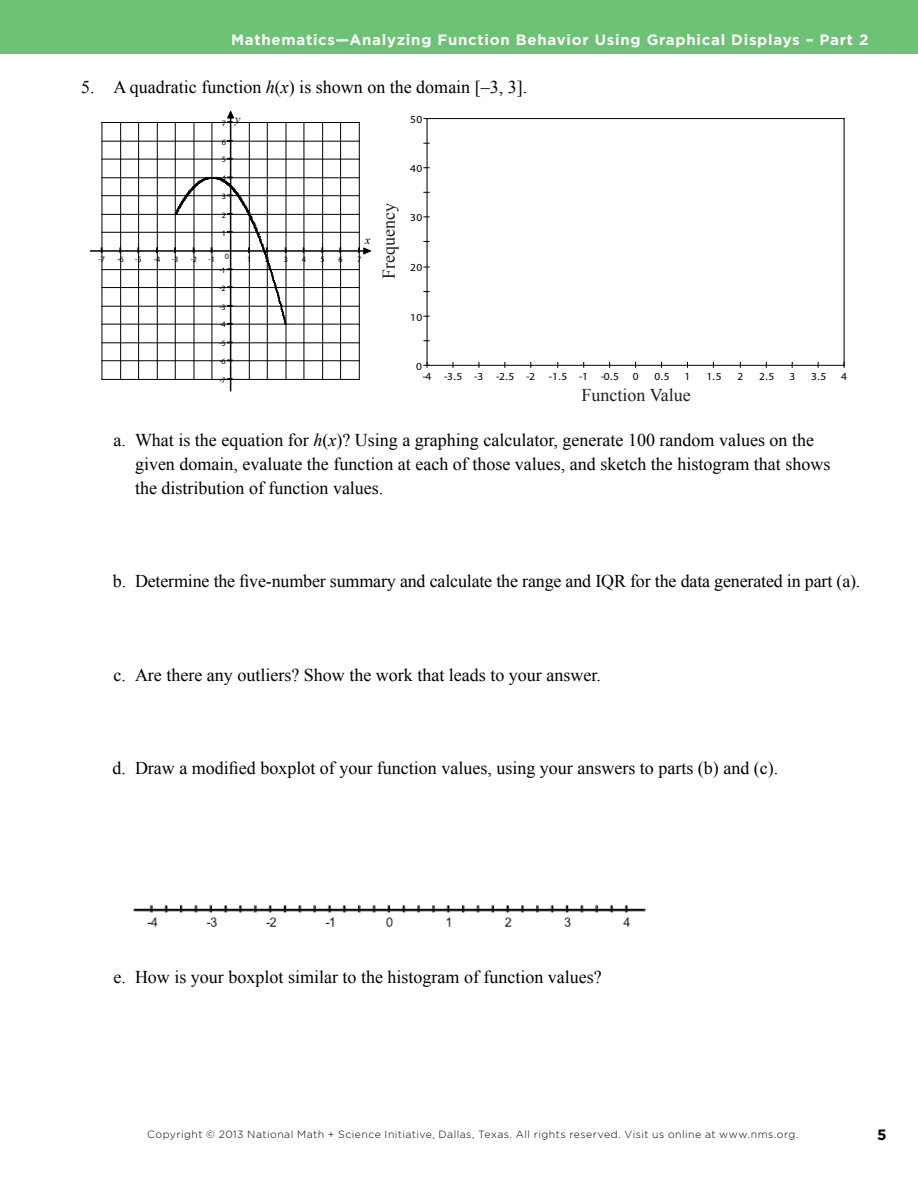
<style>
.page{position:relative;width:918px;height:1188px;background:#fff}
.page>*{position:absolute;margin:0;border:0;box-sizing:border-box;transform-origin:0 0}
.t1{font:18px/24px "Times New Roman";color:#000}
.t2{font:18px "Times New Roman";color:#231f20}
.t3{font:700 15px "Gotham";letter-spacing:.05em;color:#fff}
.t4{font:700 15px "Gotham";color:#000}
.t5{font:italic 12px "Times New Roman";color:#000}
.t6{font:10.8px "Myriad Pro";letter-spacing:.03em;color:#000;scale:1.06 1}
.t7{font:300 10.5px "Gotham";letter-spacing:.04em;color:#000}
.t8{font:8.25px "Myriad Pro";color:#000}
.s1{font-style:italic}
</style>
<div class="page">
<div style="left:0;top:0;width:918px;height:54px;background:#6ec275"></div>
<hr style="left:102px;top:123px;width:1px;height:256px;background:#000">
<hr style="left:120px;top:123px;width:1px;height:256px;background:#000">
<hr style="left:138px;top:123px;width:1px;height:256px;background:#000">
<hr style="left:157px;top:123px;width:1px;height:256px;background:#000">
<hr style="left:175px;top:123px;width:1px;height:256px;background:#000">
<hr style="left:194px;top:123px;width:1px;height:256px;background:#000">
<hr style="left:212px;top:123px;width:1px;height:256px;background:#000">
<hr style="left:249px;top:123px;width:1px;height:256px;background:#000">
<hr style="left:267px;top:123px;width:1px;height:256px;background:#000">
<hr style="left:286px;top:123px;width:1px;height:256px;background:#000">
<hr style="left:304px;top:123px;width:1px;height:256px;background:#000">
<hr style="left:322px;top:123px;width:1px;height:256px;background:#000">
<hr style="left:340px;top:123px;width:1px;height:256px;background:#000">
<hr style="left:359px;top:123px;width:1px;height:256px;background:#000">
<hr style="left:102px;top:379px;width:257px;height:1px;background:#000">
<hr style="left:102px;top:360px;width:257px;height:1px;background:#000">
<hr style="left:102px;top:342px;width:257px;height:1px;background:#000">
<hr style="left:102px;top:324px;width:257px;height:1px;background:#000">
<hr style="left:102px;top:306px;width:257px;height:1px;background:#000">
<hr style="left:102px;top:287px;width:257px;height:1px;background:#000">
<hr style="left:102px;top:269px;width:257px;height:1px;background:#000">
<hr style="left:102px;top:232px;width:257px;height:1px;background:#000">
<hr style="left:102px;top:214px;width:257px;height:1px;background:#000">
<hr style="left:102px;top:195px;width:257px;height:1px;background:#000">
<hr style="left:102px;top:177px;width:257px;height:1px;background:#000">
<hr style="left:102px;top:159px;width:257px;height:1px;background:#000">
<hr style="left:102px;top:141px;width:257px;height:1px;background:#000">
<hr style="left:102px;top:122px;width:257px;height:1px;background:#000">
<hr style="left:91px;top:250px;width:273px;height:2px;background:#000">
<hr style="left:230px;top:118px;width:1px;height:273px;background:#000">
<svg style="left:358px;top:247px;width:13px;height:8px"></svg>
<svg style="left:227px;top:110px;width:7px;height:12px"></svg>
<svg style="left:173px;top:176px;width:115px;height:150px"></svg>
<hr style="left:427px;top:118px;width:417px;height:1px;background:#000">
<hr style="left:427px;top:365px;width:417px;height:1px;background:#000">
<hr style="left:427px;top:119px;width:1px;height:246px;background:#000">
<hr style="left:844px;top:119px;width:1px;height:246px;background:#000">
<svg style="left:424px;top:362px;width:5px;height:5px"></svg>
<img style="left:133px;top:905px;width:513px;height:23px">
<p class="t3" style="left:231px;top:30px;width:639px">Mathematics—Analyzing Function Behavior Using Graphical Displays – Part 2</p>
<p class="t1" style="left:81px;top:75px;width:448px">5. A quadratic function <span class="s1">h</span>(<span class="s1">x</span>) is shown on the domain [–3, 3].</p>
<p class="t8" style="left:222px;top:118px;width:6px">7</p>
<p class="t8" style="left:222px;top:137px;width:6px">6</p>
<p class="t8" style="left:222px;top:155px;width:6px">5</p>
<p class="t8" style="left:222px;top:173px;width:6px">4</p>
<p class="t8" style="left:222px;top:191px;width:6px">3</p>
<p class="t8" style="left:222px;top:210px;width:6px">2</p>
<p class="t8" style="left:222px;top:228px;width:6px">1</p>
<p class="t5" style="left:235px;top:111px;width:7px">y</p>
<p class="t5" style="left:365px;top:232px;width:7px">x</p>
<p class="t8" style="left:225px;top:251px;width:6px">0</p>
<p class="t8" style="left:99px;top:254px;width:8px">-7</p>
<p class="t8" style="left:117px;top:254px;width:8px">-6</p>
<p class="t8" style="left:135px;top:254px;width:8px">-5</p>
<p class="t8" style="left:154px;top:254px;width:8px">-4</p>
<p class="t8" style="left:172px;top:254px;width:8px">-3</p>
<p class="t8" style="left:191px;top:254px;width:8px">-2</p>
<p class="t8" style="left:209px;top:254px;width:8px">-1</p>
<p class="t8" style="left:247px;top:254px;width:6px">1</p>
<p class="t8" style="left:265px;top:254px;width:6px">2</p>
<p class="t8" style="left:284px;top:254px;width:6px">3</p>
<p class="t8" style="left:302px;top:254px;width:6px">4</p>
<p class="t8" style="left:321px;top:254px;width:6px">5</p>
<p class="t8" style="left:339px;top:254px;width:6px">6</p>
<p class="t8" style="left:357px;top:254px;width:6px">7</p>
<p class="t8" style="left:219px;top:265px;width:8px">-1</p>
<p class="t8" style="left:219px;top:283px;width:8px">-2</p>
<p class="t8" style="left:219px;top:302px;width:8px">-3</p>
<p class="t8" style="left:219px;top:320px;width:8px">-4</p>
<p class="t8" style="left:219px;top:338px;width:8px">-5</p>
<p class="t8" style="left:219px;top:356px;width:8px">-6</p>
<p class="t8" style="left:219px;top:375px;width:8px">-7</p>
<p class="t6" style="left:410px;top:113px;width:13px">50</p>
<p class="t6" style="left:410px;top:162px;width:13px">40</p>
<p class="t2" style="left:377px;top:279px;width:77px;rotate:-90deg">Frequency</p>
<p class="t6" style="left:410px;top:211px;width:13px">30</p>
<p class="t6" style="left:410px;top:261px;width:13px">20</p>
<p class="t6" style="left:410px;top:310px;width:13px">10</p>
<p class="t6" style="left:416px;top:359px;width:7px">0</p>
<p class="t6" style="left:422px;top:369px;width:108px">-4 -3.5 -3 -2.5 -2</p>
<p class="t6" style="left:549px;top:369px;width:86px">-1.5 -1 -0.5 0</p>
<p class="t6" style="left:655px;top:369px;width:16px">0.5</p>
<p class="t6" style="left:685px;top:369px;width:7px">1</p>
<p class="t6" style="left:706px;top:369px;width:16px">1.5</p>
<p class="t6" style="left:737px;top:369px;width:7px">2</p>
<p class="t6" style="left:759px;top:369px;width:16px">2.5</p>
<p class="t6" style="left:789px;top:369px;width:7px">3</p>
<p class="t6" style="left:811px;top:369px;width:16px">3.5</p>
<p class="t6" style="left:841px;top:369px;width:7px">4</p>
<p class="t2" style="left:582px;top:383px;width:111px">Function Value</p>
<p class="t1" style="left:135px;top:428px;width:697px;text-indent:-21px">a. What is the equation for <span class="s1">h</span>(<span class="s1">x</span>)? Using a graphing calculator, generate 100 random values on the given domain, evaluate the function at each of those values, and sketch the histogram that shows the distribution of function values.</p>
<p class="t1" style="left:113px;top:569px;width:749px">b. Determine the five-number summary and calculate the range and IQR for the data generated in part (a).</p>
<p class="t1" style="left:114px;top:662px;width:489px">c. Are there any outliers? Show the work that leads to your answer.</p>
<p class="t1" style="left:112px;top:756px;width:667px">d. Draw a modified boxplot of your function values, using your answers to parts (b) and (c).</p>
<p class="t1" style="left:114px;top:965px;width:490px">e. How is your boxplot similar to the histogram of function values?</p>
<p class="t7" style="left:147px;top:1128px;width:653px">Copyright © 2013 National Math + Science Initiative, Dallas, Texas. All rights reserved. Visit us online at www.nms.org.</p>
<p class="t4" style="left:877px;top:1125px;width:11px">5</p>
</div>
